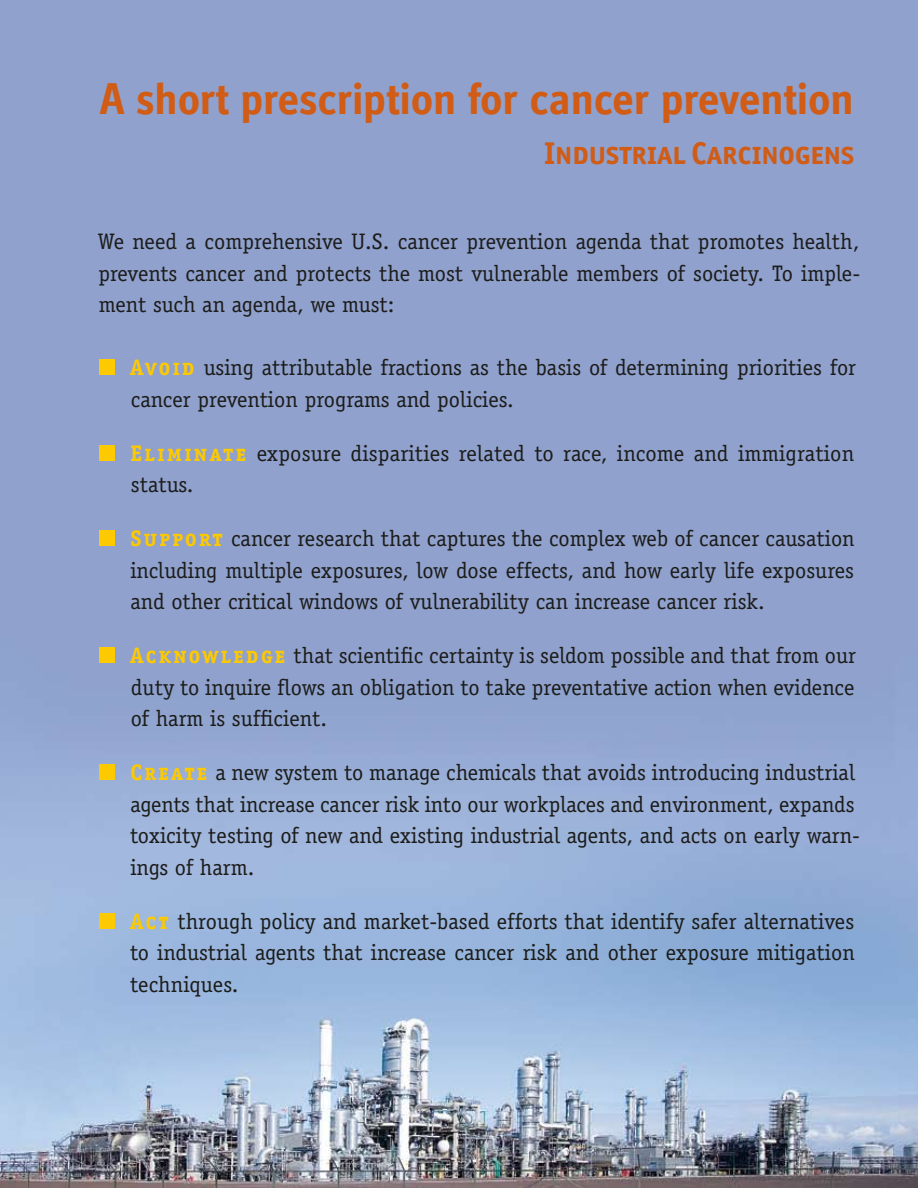
<style>
.page{position:relative;width:918px;height:1188px;background:#fff}
.page>*{position:absolute;margin:0;border:0;box-sizing:border-box;transform-origin:0 0}
.t1{font:700 45px "Officina Display ITC Std";letter-spacing:.01em;color:#d05c16}
.t2{font:31.5px "Officina San ITC Bold SC";color:#d05c16}
.t3{font:22.5px/31.5px "Officina Serif";color:#1c1c1a;text-align:justify}
.s1{font-family:"Officina Ser ITC Bold SC";color:#fdc900}
</style>
<div class="page">
<img style="left:0;top:0;width:918px;height:1188px">
<div style="left:99px;top:359px;width:16px;height:16px;background:#fdc900"></div>
<div style="left:99px;top:445px;width:16px;height:15px;background:#fdc900"></div>
<div style="left:99px;top:530px;width:16px;height:16px;background:#fdc900"></div>
<div style="left:99px;top:647px;width:16px;height:16px;background:#fdc900"></div>
<div style="left:99px;top:764px;width:16px;height:16px;background:#fdc900"></div>
<div style="left:99px;top:913px;width:16px;height:15px;background:#fdc900"></div>
<p class="t1" style="left:100px;top:73px;width:755px">A short prescription for cancer prevention</p>
<h3 class="t2" style="left:544px;top:133px;width:312px">Industrial Carcinogens</h3>
<p class="t3" style="left:98px;top:226px;width:764px">We need a comprehensive U.S. cancer prevention agenda that promotes health, prevents cancer and protects the most vulnerable members of society. To imple&shy;ment such an agenda, we must:</p>
<p class="t3" style="left:130px;top:352px;width:727px"><span class="s1">Avoid</span> using attributable fractions as the basis of determining priorities for cancer prevention programs and policies.</p>
<p class="t3" style="left:130px;top:437px;width:725px"><span class="s1">Eliminate</span> exposure disparities related to race, income and immigration status.</p>
<p class="t3" style="left:130px;top:523px;width:726px"><span class="s1">Support</span> cancer research that captures the complex web of cancer causation including multiple exposures, low dose effects, and how early life exposures and other critical windows of vulnerability can increase cancer risk.</p>
<p class="t3" style="left:130px;top:640px;width:727px"><span class="s1">Acknowledge</span> that scientific certainty is seldom possible and that from our duty to inquire flows an obligation to take preventative action when evidence of harm is sufficient.</p>
<p class="t3" style="left:130px;top:757px;width:732px;text-align:left"><span class="s1">Create</span> a new system to manage chemicals that avoids introducing industrial agents that increase cancer risk into our workplaces and environment, expands toxicity testing of new and existing industrial agents, and acts on early warn&shy;ings of harm.</p>
<p class="t3" style="left:130px;top:905px;width:726px"><span class="s1">Act</span> through policy and market-based efforts that identify safer alternatives to industrial agents that increase cancer risk and other exposure mitigation techniques.</p>
</div>
